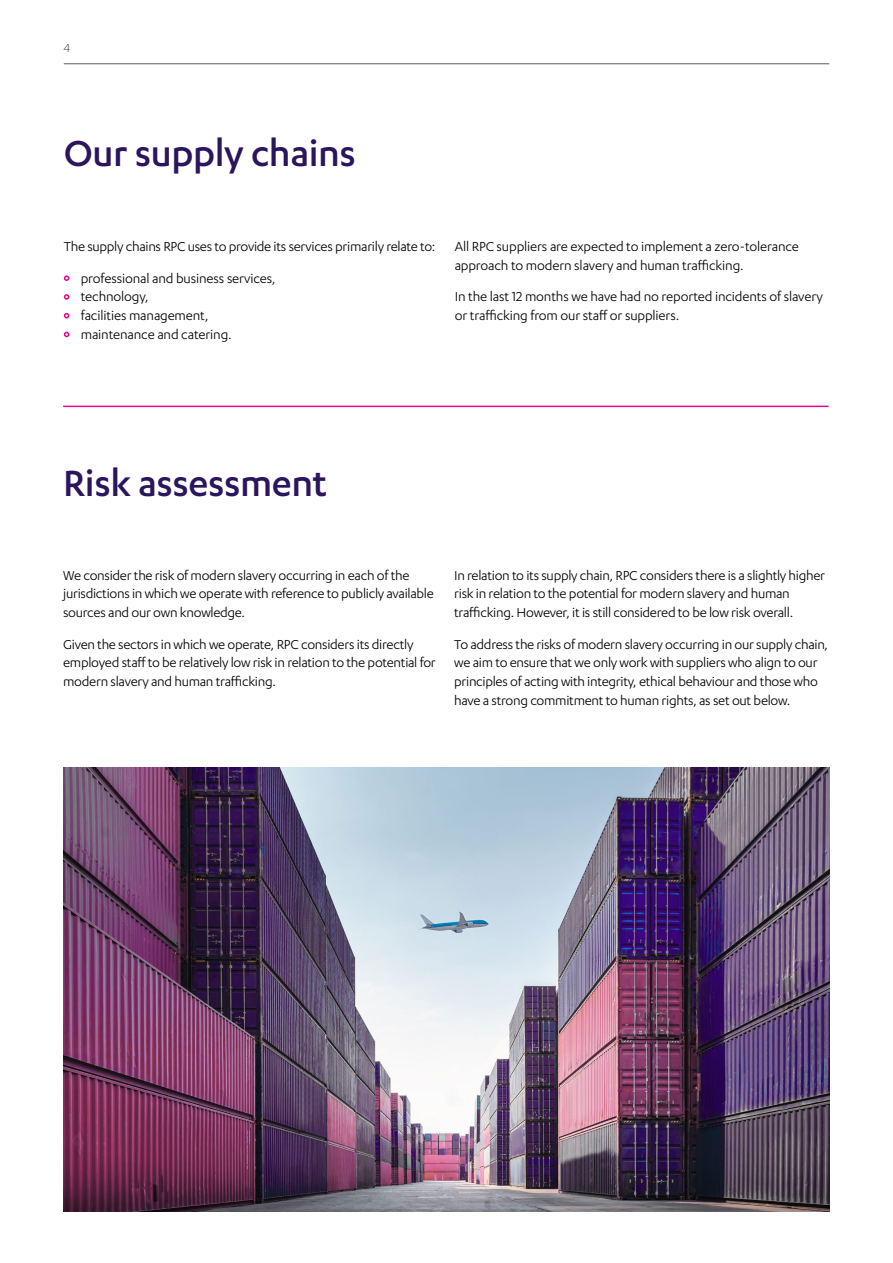
<style>
.page{position:relative;width:893px;height:1263px;background:#fff}
.page>*{position:absolute;margin:0;border:0;box-sizing:border-box;transform-origin:0 0}
.t1{font:500 42px "Karbon";letter-spacing:-.01em;color:#2b165e}
.t2{font:15px/18.8px "Karbon";letter-spacing:-.02em;color:#000}
.t3{font:300 13.5px "Karbon";color:#000}
.s1{font-weight:700;font-size:16.5px;color:#ec008c}
</style>
<div class="page">
<hr style="left:63px;top:406px;width:766px;height:1px;background:#ec008c">
<img style="left:64px;top:767px;width:765px;height:445px">
<hr style="left:64px;top:63px;width:765px;height:1px;background:#5a5b5d">
<p class="t3" style="left:64px;top:40px;width:8px">4</p>
<h1 class="t1" style="left:64px;top:130px;width:294px">Our supply chains</h1>
<p class="t2" style="left:64px;top:237px;width:373px">The supply chains RPC uses to provide its services primarily relate to:</p>
<p class="t2" style="left:64px;top:268px;width:214px"><span class="s1">•</span> professional and business services,</p>
<p class="t2" style="left:64px;top:287px;width:86px"><span class="s1">•</span> technology,</p>
<p class="t2" style="left:64px;top:306px;width:146px"><span class="s1">•</span> facilities management,</p>
<p class="t2" style="left:64px;top:324px;width:169px"><span class="s1">•</span> maintenance and catering.</p>
<p class="t2" style="left:455px;top:237px;width:346px">All RPC suppliers are expected to implement a zero-tolerance approach to modern slavery and human trafficking.</p>
<p class="t2" style="left:455px;top:287px;width:370px">In the last 12 months we have had no reported incidents of slavery or trafficking from our staff or suppliers.</p>
<h1 class="t1" style="left:63px;top:460px;width:266px">Risk assessment</h1>
<p class="t2" style="left:63px;top:565px;width:372px">We consider the risk of modern slavery occurring in each of the jurisdictions in which we operate with reference to publicly available sources and our own knowledge.</p>
<p class="t2" style="left:63px;top:634px;width:374px">Given the sectors in which we operate, RPC considers its directly employed staff to be relatively low risk in relation to the potential for modern slavery and human trafficking.</p>
<p class="t2" style="left:454px;top:565px;width:372px">In relation to its supply chain, RPC considers there is a slightly higher risk in relation to the potential for modern slavery and human trafficking. However, it is still considered to be low risk overall.</p>
<p class="t2" style="left:454px;top:634px;width:375px">To address the risks of modern slavery occurring in our supply chain, we aim to ensure that we only work with suppliers who align to our principles of acting with integrity, ethical behaviour and those who have a strong commitment to human rights, as set out below.</p>
</div>
